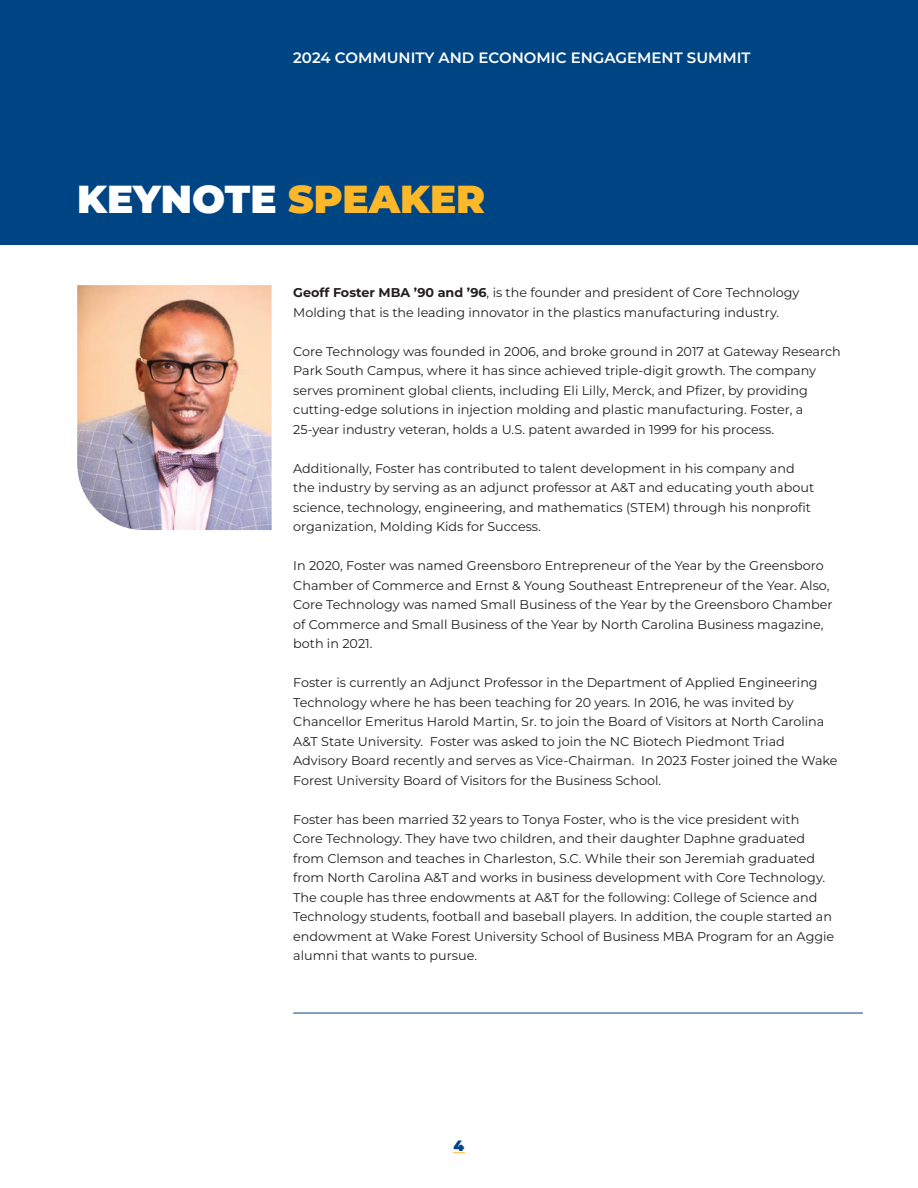
<style>
.page{position:relative;width:918px;height:1188px;background:#fff}
.page>*{position:absolute;margin:0;border:0;box-sizing:border-box;transform-origin:0 0}
.t1{font:900 39px "Montserrat";color:#fff}
.t2{font:600 15px "Montserrat";color:#fff}
.t3{font:900 15px "Montserrat";color:#004583}
.t4{font:12.75px/19.5px "Montserrat";color:#231f20}
.s1{color:#fcb828}
.s2{font-weight:700}
</style>
<div class="page">
<svg style="left:453px;top:1152px;width:12px;height:1px"></svg>
<div style="left:0;top:0;width:918px;height:245px;background:#004583"></div>
<img style="left:77px;top:285px;width:195px;height:245px">
<hr style="left:293px;top:1013px;width:570px;height:1px;background:#004583">
<p class="t2" style="left:293px;top:48px;width:459px">2024 COMMUNITY AND ECONOMIC ENGAGEMENT SUMMIT</p>
<h1 class="t1" style="left:77px;top:173px;width:410px">KEYNOTE <span class="s1">SPEAKER</span></h1>
<p class="t4" style="left:293px;top:283px;width:508px"><span class="s2">Geoff Foster MBA ’90 and ’96</span>, is the founder and president of Core Technology<br>Molding that is the leading innovator in the plastics manufacturing industry.</p>
<p class="t4" style="left:293px;top:341px;width:549px">Core Technology was founded in 2006, and broke ground in 2017 at Gateway Research Park South Campus, where it has since achieved triple-digit growth. The company serves prominent global clients, including Eli Lilly, Merck, and Pfizer, by providing cutting-edge solutions in injection molding and plastic manufacturing. Foster, a 25-year industry veteran, holds a U.S. patent awarded in 1999 for his process.</p>
<p class="t4" style="left:293px;top:458px;width:522px">Additionally, Foster has contributed to talent development in his company and the industry by serving as an adjunct professor at A&amp;T and educating youth about science, technology, engineering, and mathematics (STEM) through his nonprofit organization, Molding Kids for Success.</p>
<p class="t4" style="left:293px;top:556px;width:541px">In 2020, Foster was named Greensboro Entrepreneur of the Year by the Greensboro Chamber of Commerce and Ernst &amp; Young Southeast Entrepreneur of the Year. Also, Core Technology was named Small Business of the Year by the Greensboro Chamber of Commerce and Small Business of the Year by North Carolina Business magazine, both in 2021.</p>
<p class="t4" style="left:293px;top:673px;width:546px">Foster is currently an Adjunct Professor in the Department of Applied Engineering Technology where he has been teaching for 20 years. In 2016, he was invited by Chancellor Emeritus Harold Martin, Sr. to join the Board of Visitors at North Carolina A&amp;T State University. Foster was asked to join the NC Biotech Piedmont Triad Advisory Board recently and serves as Vice-Chairman. In 2023 Foster joined the Wake Forest University Board of Visitors for the Business School.</p>
<p class="t4" style="left:293px;top:809px;width:543px">Foster has been married 32 years to Tonya Foster, who is the vice president with<br>Core Technology. They have two children, and their daughter Daphne graduated from Clemson and teaches in Charleston, S.C. While their son Jeremiah graduated from North Carolina A&amp;T and works in business development with Core Technology.<br>The couple has three endowments at A&amp;T for the following: College of Science and Technology students, football and baseball players. In addition, the couple started an endowment at Wake Forest University School of Business MBA Program for an Aggie alumni that wants to pursue.</p>
<p class="t3" style="left:454px;top:1135px;width:12px">4</p>
</div>
